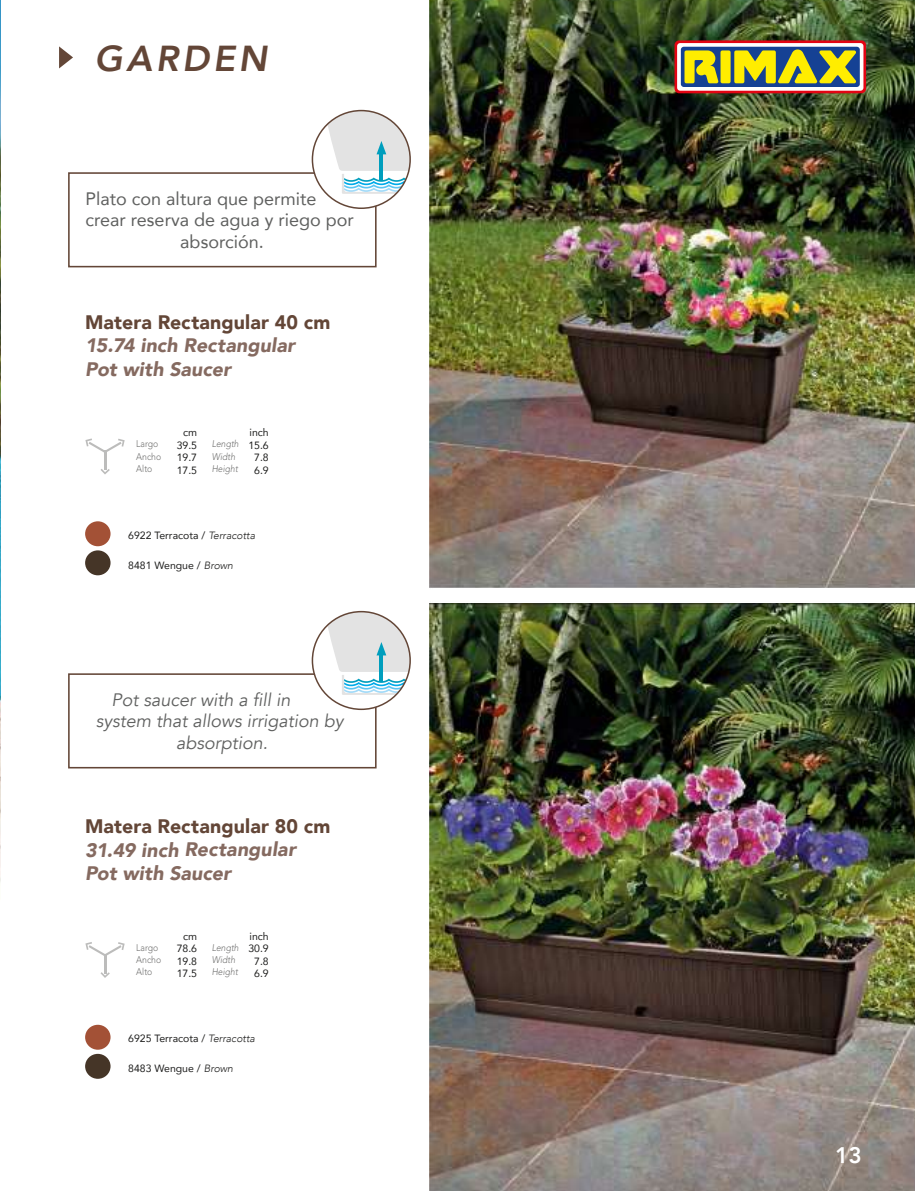
<style>
.page{position:relative;width:915px;height:1191px;background:#fff}
.page>*{position:absolute;margin:0;border:0;box-sizing:border-box;transform-origin:0 0}
.t1{font:italic 800 36px "Avenir";letter-spacing:.1em;color:#634637}
.t2{font:800 22.5px "Avenir";color:#fff}
.t3{font:italic 900 19.5px/23.4px "Avenir";letter-spacing:.005em;color:#856a60}
.t4{font:900 19.5px "Avenir";letter-spacing:.005em;color:#634637}
.t5{font:18px "Avenir";color:#5f605f}
.t6{font:italic 18px "Avenir";color:#5f605f}
.t7{font:10.5px/12.5px "Avenir";color:#1c1c1b;text-align:justify}
.t8{font:italic 300 9.6px/12.3px "Avenir";color:#6f6f6e;scale:.9 1}
.t9{font:300 9.6px/12.3px "Avenir";color:#6f6f6e;scale:.9 1}
.s1{font-weight:300;font-style:italic}
</style>
<div class="page">
<img style="left:0;top:0;width:1px;height:882px">
<img style="left:429px;top:0;width:485px;height:1191px">
<hr style="left:104px;top:953px;width:2px;height:20px;background:#bcbcbb">
<svg style="left:100px;top:972px;width:10px;height:6px"></svg>
<svg style="left:85px;top:942px;width:40px;height:14px"></svg>
<hr style="left:104px;top:450px;width:2px;height:20px;background:#bcbcbb">
<svg style="left:100px;top:469px;width:10px;height:5px"></svg>
<svg style="left:85px;top:438px;width:40px;height:15px"></svg>
<div style="left:85px;top:521px;width:25px;height:25px;background:#a35136;border-radius:50%"></div>
<div style="left:85px;top:550px;width:25px;height:25px;background:#453527;border-radius:50%"></div>
<div style="left:85px;top:1024px;width:25px;height:25px;background:#a35136;border-radius:50%"></div>
<div style="left:85px;top:1053px;width:25px;height:25px;background:#453527;border-radius:50%"></div>
<div style="left:68px;top:172px;width:308px;height:95px;border:2px solid #634637"></div>
<div style="left:312px;top:111px;width:98px;height:97px;background:#fff;border-radius:50%"></div>
<svg style="left:316px;top:111px;width:94px;height:87px"></svg>
<hr style="left:379px;top:149px;width:4px;height:31px;background:#009ebd">
<div style="left:311px;top:110px;width:100px;height:99px;border:2px solid #634637;border-radius:50%"></div>
<div style="left:68px;top:673px;width:308px;height:95px;border:2px solid #634637"></div>
<div style="left:312px;top:611px;width:98px;height:98px;background:#fff;border-radius:50%"></div>
<svg style="left:316px;top:611px;width:94px;height:88px"></svg>
<hr style="left:379px;top:650px;width:4px;height:31px;background:#009ebd">
<div style="left:311px;top:611px;width:100px;height:99px;border:2px solid #634637;border-radius:50%"></div>
<div style="left:674px;top:40px;width:191px;height:53px;background:#e30413;border-radius:5px"></div>
<svg style="left:677px;top:43px;width:186px;height:48px;background:#f3ecf0"></svg>
<div style="left:680px;top:47px;width:179px;height:40px;background:#154194;border-radius:3px"></div>
<svg style="left:684px;top:49px;width:171px;height:34px"></svg>
<svg style="left:59px;top:46px;width:14px;height:22px"></svg>
<h1 class="t1" style="left:94px;top:37px;width:174px">GARDEN</h1>
<h3 class="t5" style="left:85px;top:184px;width:232px">Plato con altura que permite</h3>
<h3 class="t5" style="left:85px;top:205px;width:270px">crear reserva de agua y riego por</h3>
<h3 class="t5" style="left:180px;top:227px;width:85px">absorción.</h3>
<h3 class="t4" style="left:85px;top:305px;width:247px">Matera Rectangular 40 cm</h3>
<h3 class="t3" style="left:85px;top:333px;width:211px">15.74 inch Rectangular<br>Pot with Saucer</h3>
<p class="t7" style="left:177px;top:426px;width:22px;text-indent:6px">cm 39.5<br>19.7<br>17.5</p>
<p class="t7" style="left:248px;top:426px;width:22px;text-align:center">inch<br>15.6<br>7.8<br>6.9</p>
<p class="t9" style="left:136px;top:438px;width:29px">Largo<br>Ancho<br>Alto</p>
<p class="t8" style="left:212px;top:438px;width:31px">Length<br>Width<br>Height</p>
<p class="t7" style="left:128px;top:528px;width:128px">6922 Terracota / <span class="s1">Terracotta</span></p>
<p class="t7" style="left:128px;top:559px;width:106px">8481 Wengue / <span class="s1">Brown</span></p>
<h3 class="t6" style="left:111px;top:688px;width:180px">Pot saucer with a fill in</h3>
<h3 class="t6" style="left:96px;top:710px;width:249px">system that allows irrigation by</h3>
<h3 class="t6" style="left:176px;top:732px;width:93px">absorption.</h3>
<h3 class="t4" style="left:85px;top:809px;width:247px">Matera Rectangular 80 cm</h3>
<h3 class="t3" style="left:85px;top:837px;width:212px">31.49 inch Rectangular<br>Pot with Saucer</h3>
<p class="t7" style="left:177px;top:929px;width:22px;text-indent:6px">cm 78.6<br>19.8<br>17.5</p>
<p class="t7" style="left:248px;top:929px;width:22px;text-align:center">inch<br>30.9<br>7.8<br>6.9</p>
<p class="t9" style="left:136px;top:941px;width:29px">Largo<br>Ancho<br>Alto</p>
<p class="t8" style="left:212px;top:941px;width:31px">Length<br>Width<br>Height</p>
<p class="t7" style="left:128px;top:1031px;width:128px">6925 Terracota / <span class="s1">Terracotta</span></p>
<p class="t7" style="left:128px;top:1062px;width:106px">8483 Wengue / <span class="s1">Brown</span></p>
<h2 class="t2" style="left:834px;top:1137px;width:28px">13</h2>
</div>
